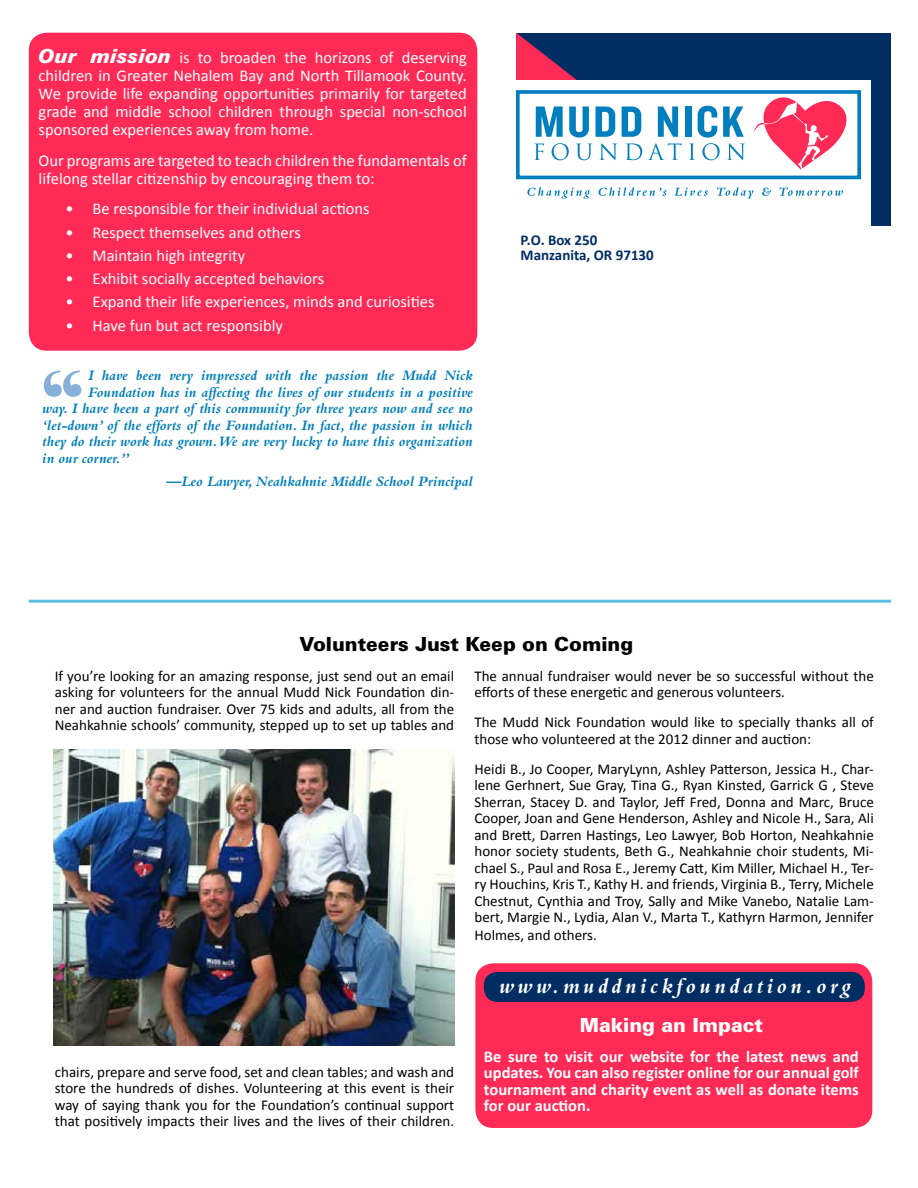
<style>
.page{position:relative;width:918px;height:1188px;background:#fff}
.page>*{position:absolute;margin:0;border:0;box-sizing:border-box;transform-origin:0 0}
.t1{font:italic 700 22.5px "Bembo";letter-spacing:.16em;color:#fff}
.t2{font:900 19.5px "Zurich BT";color:#000}
.t3{font:900 19.5px "Zurich BT";color:#fff}
.t4{font:16.5px/18px "Calibri";color:#fff;text-align:justify}
.t5{font:700 16.5px/16.5px "Calibri";color:#fff;text-align:justify}
.t6{font:15px/16.5px "Calibri";color:#000;text-align:justify}
.t7{font:italic 700 15px "Bembo";color:#007eba}
.t8{font:700 15px/15px "Calibri";color:#002d62}
.s1{font-family:"Zurich BT";font-weight:900;font-style:italic;font-size:19.5px}
</style>
<div class="page">
<div style="left:516px;top:33px;width:375px;height:192px;background:#002d62"></div>
<svg style="left:516px;top:33px;width:62px;height:48px"></svg>
<div style="left:508px;top:81px;width:363px;height:147px;background:#fff"></div>
<svg style="left:753px;top:97px;width:94px;height:73px"></svg>
<svg style="left:658px;top:106px;width:20px;height:31px"></svg>
<div style="left:685px;top:106px;width:6px;height:31px;background:#007ebe"></div>
<svg style="left:534px;top:106px;width:108px;height:54px"></svg>
<svg style="left:648px;top:143px;width:33px;height:17px"></svg>
<svg style="left:689px;top:106px;width:56px;height:54px"></svg>
<svg style="left:527px;top:187px;width:63px;height:12px"></svg>
<svg style="left:599px;top:187px;width:67px;height:9px"></svg>
<svg style="left:674px;top:188px;width:34px;height:8px"></svg>
<svg style="left:717px;top:187px;width:36px;height:12px"></svg>
<svg style="left:762px;top:188px;width:9px;height:8px"></svg>
<svg style="left:779px;top:187px;width:64px;height:9px"></svg>
<div style="left:516px;top:90px;width:345px;height:89px;border:4px solid #007ebe"></div>
<div style="left:475px;top:963px;width:397px;height:165px;background:#ff2a55;border-radius:18px"></div>
<div style="left:29px;top:33px;width:448px;height:318px;background:#ff2a55;border-radius:18px"></div>
<hr style="left:29px;top:600px;width:862px;height:3px;background:#57c0df">
<img style="left:53px;top:750px;width:402px;height:296px">
<svg style="left:44px;top:371px;width:37px;height:26px"></svg>
<div style="left:484px;top:972px;width:381px;height:30px;background:#002d62;border-radius:14px"></div>
<p class="t4" style="left:39px;top:48px;width:430px"><span class="s1">Our mission</span> is to broaden the horizons of deserving children in Greater Nehalem Bay and North Tillamook County.<br>We provide life expanding opportunities primarily for targeted grade and middle school children through special non‐school sponsored experiences away from home.</p>
<p class="t4" style="left:39px;top:151px;width:430px">Our programs are targeted to teach children the fundamentals of lifelong stellar citizenship by encouraging them to:</p>
<p class="t4" style="left:66px;top:199px;width:306px">• Be responsible for their individual actions</p>
<p class="t4" style="left:66px;top:222px;width:237px">• Respect themselves and others</p>
<p class="t4" style="left:66px;top:246px;width:181px">• Maintain high integrity</p>
<p class="t4" style="left:66px;top:269px;width:260px">• Exhibit socially accepted behaviors</p>
<p class="t4" style="left:66px;top:292px;width:370px">• Expand their life experiences, minds and curiosities</p>
<p class="t4" style="left:66px;top:315px;width:219px">• Have fun but act responsibly</p>
<p class="t7" style="left:88px;top:367px;width:386px">I have been very impressed with the passion the Mudd Nick</p>
<p class="t7" style="left:88px;top:384px;width:386px">Foundation has in affecting the lives of our students in a positive</p>
<p class="t7" style="left:42px;top:400px;width:432px">way. I have been a part of this community for three years now and see no</p>
<p class="t7" style="left:42px;top:417px;width:432px">‘let-down’ of the efforts of the Foundation. In fact, the passion in which</p>
<p class="t7" style="left:42px;top:433px;width:432px">they do their work has grown. We are very lucky to have this organization</p>
<p class="t7" style="left:42px;top:450px;width:89px">in our corner.”</p>
<p class="t7" style="left:167px;top:473px;width:308px">—Leo Lawyer, Neahkahnie Middle School Principal</p>
<p class="t8" style="left:521px;top:232px;width:135px">P.O. Box 250<br>Manzanita, OR 97130</p>
<h2 class="t2" style="left:300px;top:632px;width:335px">Volunteers Just Keep on Coming</h2>
<p class="t6" style="left:55px;top:667px;width:401px">If you’re looking for an amazing response, just send out an email asking for volunteers for the annual Mudd Nick Foundation din&shy;ner and auction fundraiser. Over 75 kids and adults, all from the Neahkahnie schools’ community, stepped up to set up tables and</p>
<p class="t6" style="left:55px;top:1063px;width:401px">chairs, prepare and serve food, set and clean tables; and wash and store the hundreds of dishes. Volunteering at this event is their way of saying thank you for the Foundation’s continual support that positively impacts their lives and the lives of their children.</p>
<p class="t6" style="left:474px;top:667px;width:401px">The annual fundraiser would never be so successful without the efforts of these energetic and generous volunteers.</p>
<p class="t6" style="left:474px;top:713px;width:401px">The Mudd Nick Foundation would like to specially thanks all of those who volunteered at the 2012 dinner and auction:</p>
<p class="t6" style="left:474px;top:760px;width:401px">Heidi B., Jo Cooper, MaryLynn, Ashley Patterson, Jessica H., Char&shy;lene Gerhnert, Sue Gray, Tina G., Ryan Kinsted, Garrick G , Steve Sherran, Stacey D. and Taylor, Jeff Fred, Donna and Marc, Bruce Cooper, Joan and Gene Henderson, Ashley and Nicole H., Sara, Ali and Brett, Darren Hastings, Leo Lawyer, Bob Horton, Neahkahnie honor society students, Beth G., Neahkahnie choir students, Mi&shy;chael S., Paul and Rosa E., Jeremy Catt, Kim Miller, Michael H., Ter&shy;ry Houchins, Kris T., Kathy H. and friends, Virginia B., Terry, Michele Chestnut, Cynthia and Troy, Sally and Mike Vanebo, Natalie Lam&shy;bert, Margie N., Lydia, Alan V., Marta T., Kathyrn Harmon, Jennifer</p>
<p class="t6" style="left:474px;top:926px;width:124px">Holmes, and others.</p>
<h1 class="t1" style="left:499px;top:974px;width:353px">www.muddnickfoundation.org</h1>
<h2 class="t3" style="left:580px;top:1013px;width:185px">Making an Impact</h2>
<p class="t5" style="left:484px;top:1047px;width:376px">Be sure to visit our website for the latest news and updates. You can also register online for our annual golf tournament and charity event as well as donate items for our auction.</p>
</div>
